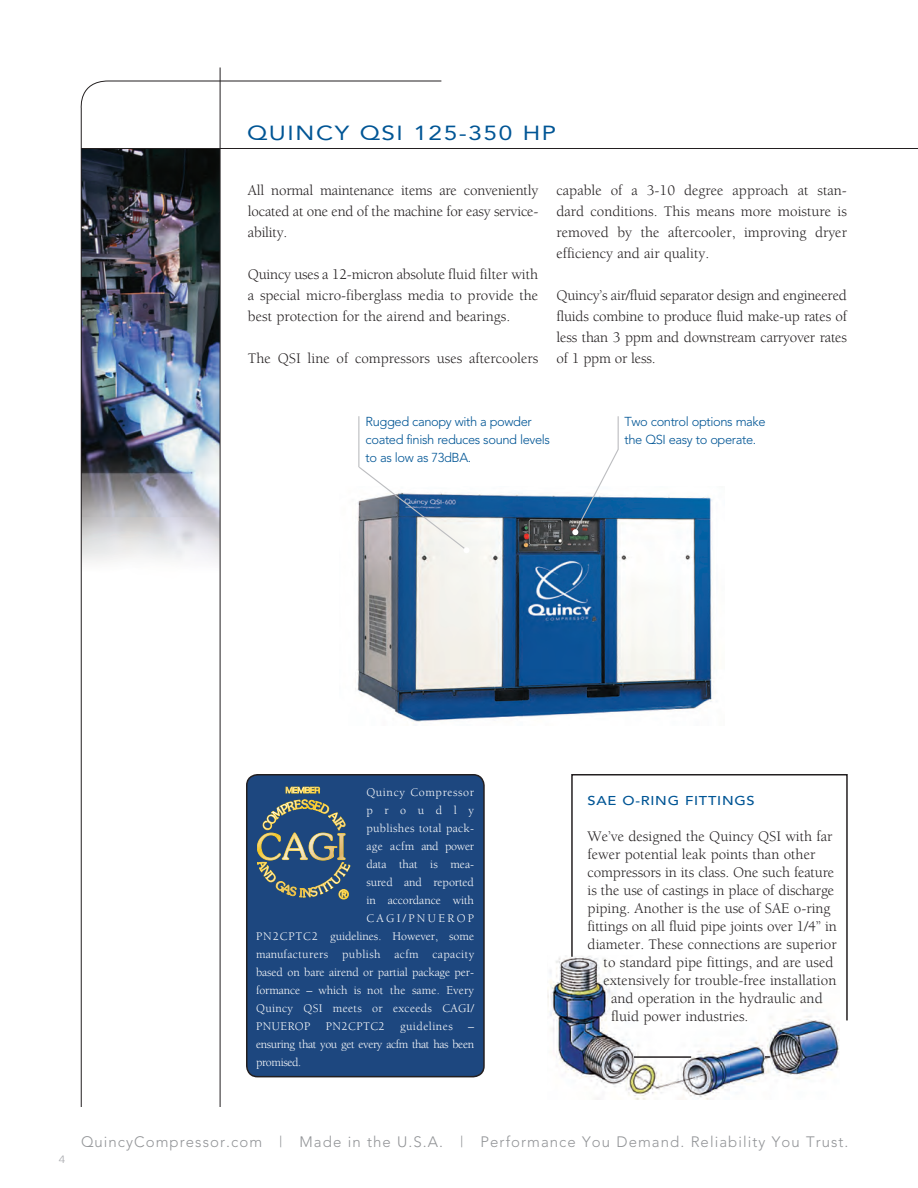
<style>
.page{position:relative;width:918px;height:1188px;background:#fff}
.page>*{position:absolute;margin:0;border:0;box-sizing:border-box;transform-origin:0 0}
.t1{font:20.25px "Avenir";letter-spacing:.065em;color:#005595;scale:1.2 1}
.QNCY_SUBS{font:15px/21px "Berkeley Std";color:#231f20;text-align:justify}
.QNCY_Call_outs{font:15px "Berkeley Std";color:#231f20}
.t2{font:300 15px "Avenir";letter-spacing:.07em;color:#939598}
.QNCY_Call_outs-2{font:300 12.9px/18px "Avenir";letter-spacing:-.03em;color:#005595}
.Subheads{font:500 12.75px "Avenir";letter-spacing:.05em;color:#005595;scale:1.15 1}
.QNCY_SUBS-2{font:12px/18px "Berkeley Std";color:#fff;text-align:justify}
.QNCY_SUBS-3{font:12px "Berkeley Std";letter-spacing:.035em;color:#fff}
.QNCY_SUBS-4{font:12px "Berkeley Std";letter-spacing:.025em;color:#fff}
.QNCY_SUBS-5{font:12px "Berkeley Std";letter-spacing:.05em;color:#fff}
.QNCY_SUBS-6{font:12px "Berkeley Std";letter-spacing:-.025em;color:#fff}
.QNCY_SUBS-7{font:12px "Berkeley Std";letter-spacing:.195em;color:#fff}
.QNCY_SUBS-8{font:12px "Berkeley Std";letter-spacing:.965em;color:#fff}
.t3{font:300 10.5px "Avenir";color:#a8a9ad;scale:1.2 1}
</style>
<div class="page">
<hr style="left:220px;top:68px;width:1px;height:1039px;background:#231f20">
<img style="left:442px;top:492px;width:273px;height:229px">
<hr style="left:618px;top:416px;width:1px;height:34px;background:#bcbdc0">
<svg style="left:442px;top:492px;width:28px;height:61px"></svg>
<svg style="left:572px;top:448px;width:48px;height:87px"></svg>
<img style="left:548px;top:955px;width:292px;height:144px">
<svg style="left:570px;top:774px;width:278px;height:248px"></svg>
<hr style="left:634px;top:1056px;width:57px;height:2px;background:#231f20">
<div style="left:247px;top:775px;width:237px;height:302px;background:#1d477f;border-radius:11px"></div>
<svg style="left:80px;top:81px;width:362px;height:1026px"></svg>
<hr style="left:82px;top:148px;width:836px;height:1px;background:#231f20">
<p class="t1" style="left:247px;top:121px;width:259px">QUINCY QSI 125-350 HP</p>
<p class="QNCY_SUBS" style="left:248px;top:180px;width:292px">All normal maintenance items are conveniently located at one end of the machine for easy service&shy;ability.</p>
<p class="QNCY_SUBS" style="left:248px;top:264px;width:292px">Quincy uses a 12-micron absolute fluid filter with a special micro-fiberglass media to provide the best protection for the airend and bearings.</p>
<p class="QNCY_SUBS" style="left:248px;top:348px;width:292px">The QSI line of compressors uses aftercoolers</p>
<p class="QNCY_SUBS" style="left:557px;top:180px;width:292px">capable of a 3-10 degree approach at stan&shy;dard conditions. This means more moisture is removed by the aftercooler, improving dryer efficiency and air quality.</p>
<p class="QNCY_SUBS" style="left:557px;top:285px;width:292px">Quincy’s air/fluid separator design and engineered fluids combine to produce fluid make-up rates of less than 3 ppm and downstream carryover rates of 1 ppm or less.</p>
<p class="QNCY_Call_outs-2" style="left:366px;top:413px;width:186px">Rugged canopy with a powder coated finish reduces sound levels</p>
<p class="QNCY_Call_outs-2" style="left:366px;top:449px;width:107px">to as low as 73dBA.</p>
<p class="QNCY_Call_outs-2" style="left:625px;top:413px;width:143px">Two control options make</p>
<p class="QNCY_Call_outs-2" style="left:625px;top:431px;width:133px">the QSI easy to operate.</p>
<p class="QNCY_SUBS-5" style="left:366px;top:786px;width:109px">Quincy Compressor</p>
<p class="QNCY_SUBS-8" style="left:366px;top:804px;width:109px">proudly</p>
<p class="QNCY_SUBS-4" style="left:366px;top:822px;width:109px">publishes total pack-</p>
<p class="QNCY_SUBS-6" style="left:366px;top:840px;width:109px">age acfm and power</p>
<p class="QNCY_SUBS-2" style="left:366px;top:856px;width:109px">data that is mea-</p>
<p class="QNCY_SUBS-2" style="left:366px;top:874px;width:109px">sured and reported</p>
<p class="QNCY_SUBS-2" style="left:366px;top:892px;width:109px">in accordance with</p>
<p class="QNCY_SUBS-7" style="left:366px;top:912px;width:109px">CAGI/PNUEROP</p>
<p class="QNCY_SUBS-2" style="left:256px;top:928px;width:220px">PN2CPTC2 guidelines. However, some</p>
<p class="QNCY_SUBS-3" style="left:256px;top:948px;width:220px">manufacturers publish acfm capacity</p>
<p class="QNCY_SUBS-2" style="left:256px;top:964px;width:219px">based on bare airend or partial package per-</p>
<p class="QNCY_SUBS-2" style="left:256px;top:982px;width:219px">formance – which is not the same. Every</p>
<p class="QNCY_SUBS-4" style="left:256px;top:1002px;width:219px">Quincy QSI meets or exceeds CAGI/</p>
<p class="QNCY_SUBS-3" style="left:256px;top:1020px;width:56px">PNUEROP</p>
<p class="QNCY_SUBS-3" style="left:326px;top:1020px;width:61px">PN2CPTC2</p>
<p class="QNCY_SUBS-3" style="left:400px;top:1020px;width:54px">guidelines</p>
<p class="QNCY_SUBS-2" style="left:256px;top:1018px;width:219px;text-indent:212px">– ensuring that you get every acfm that has been promised.</p>
<p class="Subheads" style="left:588px;top:793px;width:147px">SAE O-RING FITTINGS</p>
<p class="QNCY_Call_outs" style="left:588px;top:828px;width:246px">We’ve designed the Quincy QSI with far</p>
<p class="QNCY_Call_outs" style="left:588px;top:846px;width:229px">fewer potential leak points than other</p>
<p class="QNCY_Call_outs" style="left:588px;top:864px;width:248px">compressors in its class. One such feature</p>
<p class="QNCY_Call_outs" style="left:588px;top:882px;width:248px">is the use of castings in place of discharge</p>
<p class="QNCY_Call_outs" style="left:588px;top:900px;width:244px">piping. Another is the use of SAE o-ring</p>
<p class="QNCY_Call_outs" style="left:588px;top:918px;width:251px">fittings on all fluid pipe joints over 1/4” in</p>
<p class="QNCY_Call_outs" style="left:588px;top:936px;width:251px">diameter. These connections are superior</p>
<p class="QNCY_Call_outs" style="left:604px;top:954px;width:232px">to standard pipe fittings, and are used</p>
<p class="QNCY_Call_outs" style="left:604px;top:972px;width:234px">extensively for trouble-free installation</p>
<p class="QNCY_Call_outs" style="left:611px;top:990px;width:213px">and operation in the hydraulic and</p>
<p class="QNCY_Call_outs" style="left:611px;top:1008px;width:139px">fluid power industries.</p>
<p class="t3" style="left:59px;top:1153px;width:7px">4</p>
<p class="t2" style="left:81px;top:1133px;width:769px">QuincyCompressor.com | Made in the U.S.A. | Performance You Demand. Reliability You Trust.</p>
</div>
